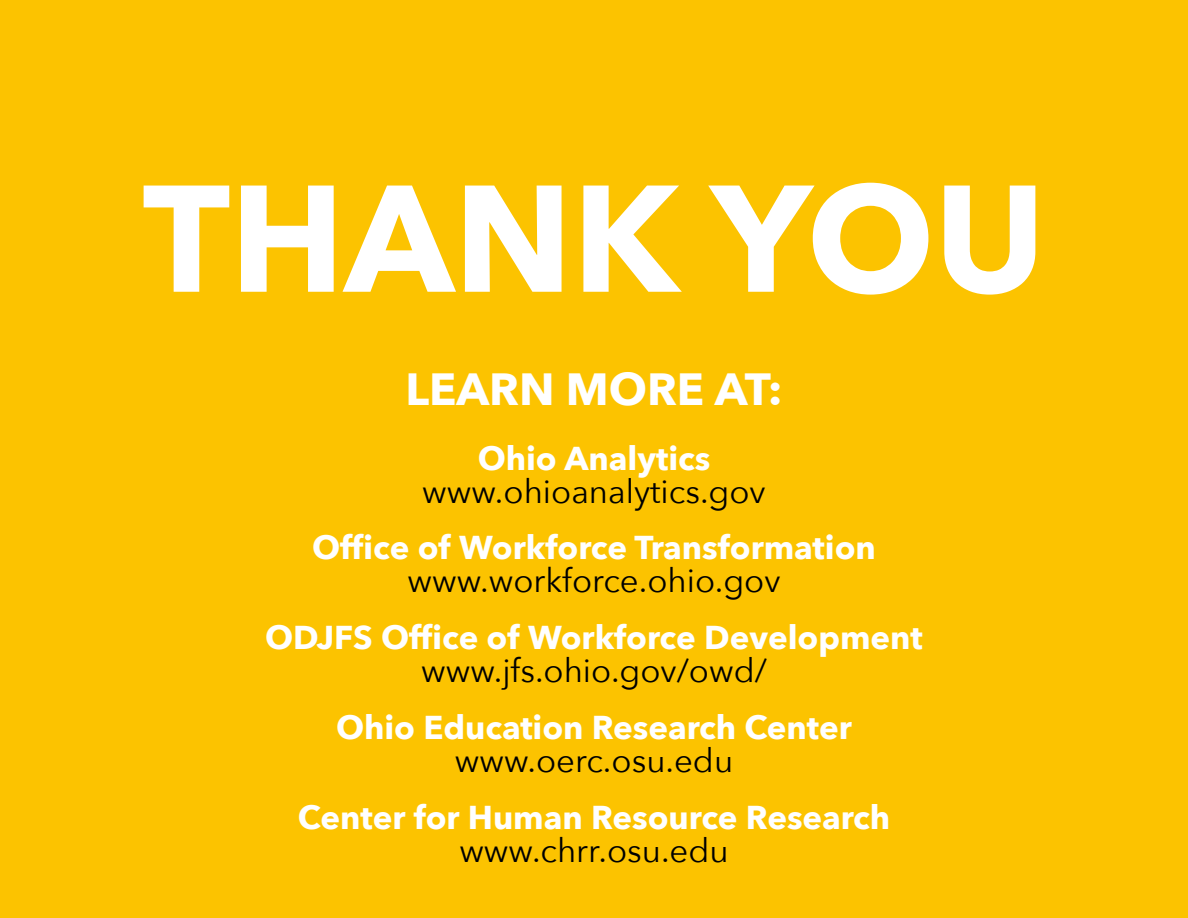
<style>
.page{position:relative;width:1188px;height:918px;background:#fcc300}
.page>*{position:absolute;margin:0;border:0;box-sizing:border-box;transform-origin:0 0}
.t1{font:700 150px "Avenir Next";color:#fff}
.t2{font:700 45px "Avenir Next";color:#fff}
.t3{font:700 33px "Avenir Next";color:#fff}
.t4{font:33px "Avenir Next";color:#000}
</style>
<div class="page">
<h1 class="t1" style="left:143px;top:109px;width:904px">THANK YOU</h1>
<h2 class="t2" style="left:405px;top:350px;width:379px">LEARN MORE AT:</h2>
<p class="t3" style="left:478px;top:429px;width:234px">Ohio Analytics</p>
<p class="t4" style="left:422px;top:463px;width:345px">www.ohioanalytics.gov</p>
<p class="t3" style="left:312px;top:519px;width:565px">Office of Workforce Transformation</p>
<p class="t4" style="left:408px;top:553px;width:374px">www.workforce.ohio.gov</p>
<p class="t3" style="left:265px;top:609px;width:659px">ODJFS Office of Workforce Development</p>
<p class="t4" style="left:421px;top:643px;width:347px">www.jfs.ohio.gov/owd/</p>
<p class="t3" style="left:336px;top:699px;width:517px">Ohio Education Research Center</p>
<p class="t4" style="left:455px;top:733px;width:280px">www.oerc.osu.edu</p>
<p class="t3" style="left:298px;top:789px;width:594px">Center for Human Resource Research</p>
<p class="t4" style="left:459px;top:823px;width:271px">www.chrr.osu.edu</p>
</div>
